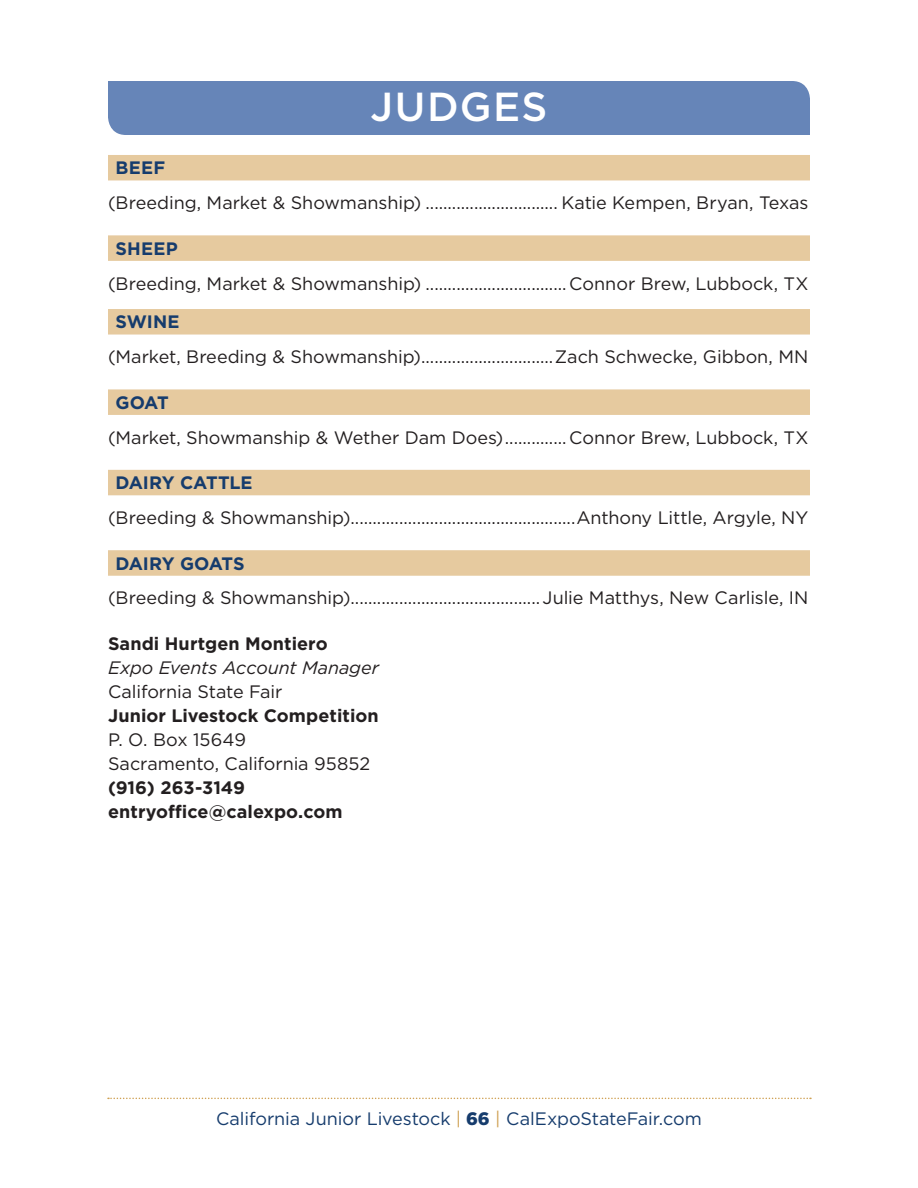
<style>
.page{position:relative;width:918px;height:1188px;background:#fff}
.page>*{position:absolute;margin:0;border:0;box-sizing:border-box;transform-origin:0 0}
.t1{font:500 40.5px "Gotham";letter-spacing:.035em;color:#fff}
.Body_Text{font:18px "Gotham";letter-spacing:-.005em;color:#231f20}
.Body_Text-2{font:700 18px "Gotham";color:#231f20}
.t2{font:18px "Gotham";letter-spacing:-.005em;color:#163c6d}
.Body_Text-3{font:italic 18px/24px "Gotham";letter-spacing:-.005em;color:#231f20}
.subheader_2{font:700 18px "Gotham";color:#163c6d}
.s1{font-weight:700;font-style:normal}
.s2{color:#cfa052}
.s3{font-weight:900}
</style>
<div class="page">
<svg style="left:108px;top:1098px;width:703px;height:1px"></svg>
<div style="left:108px;top:81px;width:702px;height:54px;background:#6685b8"></div>
<div style="left:108px;top:155px;width:702px;height:25px;background:#e6ca9f"></div>
<div style="left:108px;top:235px;width:702px;height:26px;background:#e6ca9f"></div>
<div style="left:108px;top:309px;width:702px;height:26px;background:#e6ca9f"></div>
<div style="left:108px;top:389px;width:702px;height:26px;background:#e6ca9f"></div>
<div style="left:108px;top:470px;width:702px;height:25px;background:#e6ca9f"></div>
<div style="left:108px;top:550px;width:702px;height:26px;background:#e6ca9f"></div>
<p class="t1" style="left:371px;top:80px;width:178px">JUDGES</p>
<p class="subheader_2" style="left:116px;top:156px;width:51px">BEEF</p>
<p class="Body_Text" style="left:108px;top:191px;width:702px">(Breeding, Market &amp; Showmanship) .............................. Katie Kempen, Bryan, Texas</p>
<p class="subheader_2" style="left:116px;top:237px;width:64px">SHEEP</p>
<p class="Body_Text" style="left:108px;top:272px;width:702px">(Breeding, Market &amp; Showmanship) ................................ Connor Brew, Lubbock, TX</p>
<p class="subheader_2" style="left:116px;top:310px;width:66px">SWINE</p>
<p class="Body_Text" style="left:108px;top:345px;width:702px">(Market, Breeding &amp; Showmanship)..............................Zach Schwecke, Gibbon, MN</p>
<p class="subheader_2" style="left:116px;top:391px;width:55px">GOAT</p>
<p class="Body_Text" style="left:108px;top:426px;width:702px">(Market, Showmanship &amp; Wether Dam Does).............. Connor Brew, Lubbock, TX</p>
<p class="subheader_2" style="left:116px;top:471px;width:139px">DAIRY CATTLE</p>
<p class="Body_Text" style="left:108px;top:506px;width:702px">(Breeding &amp; Showmanship)...................................................Anthony Little, Argyle, NY</p>
<p class="subheader_2" style="left:116px;top:551px;width:131px">DAIRY GOATS</p>
<p class="Body_Text" style="left:108px;top:587px;width:702px">(Breeding &amp; Showmanship)...........................................Julie Matthys, New Carlisle, IN</p>
<p class="Body_Text-3" style="left:108px;top:631px;width:272px"><span class="s1">Sandi Hurtgen Montiero<br></span>Expo Events Account Manager</p>
<p class="Body_Text" style="left:108px;top:680px;width:176px">California State Fair</p>
<p class="Body_Text-2" style="left:108px;top:704px;width:272px">Junior Livestock Competition</p>
<p class="Body_Text" style="left:108px;top:728px;width:140px">P. O. Box 15649</p>
<p class="Body_Text" style="left:108px;top:752px;width:264px">Sacramento, California 95852</p>
<p class="Body_Text-2" style="left:108px;top:776px;width:138px">(916) 263-3149</p>
<p class="Body_Text-2" style="left:108px;top:800px;width:236px">entryoffice@calexpo.com</p>
<p class="t2" style="left:216px;top:1107px;width:487px">California Junior Livestock <span class="s2">|</span> <span class="s3">66</span> <span class="s2">|</span> CalExpoStateFair.com</p>
</div>
